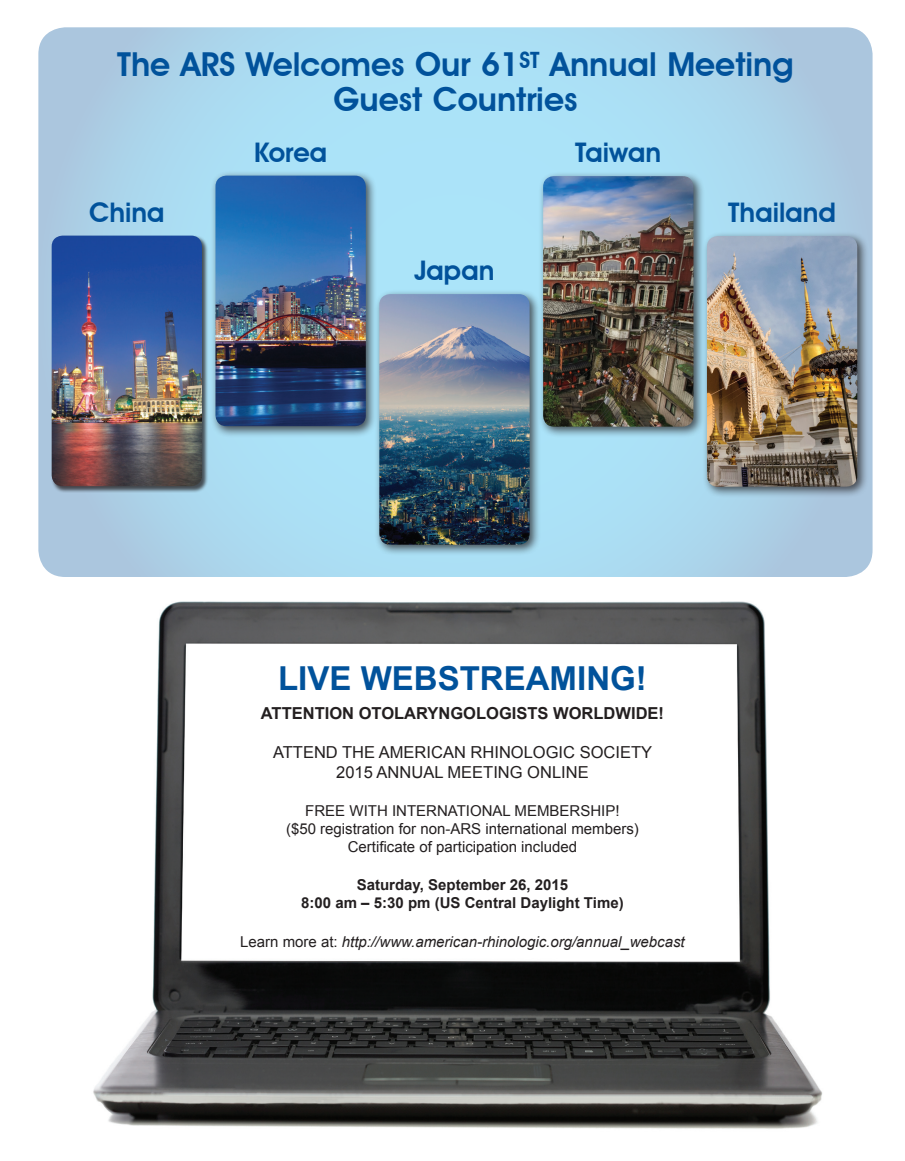
<style>
.page{position:relative;width:905px;height:1161px;background:#fff}
.page>*{position:absolute;margin:0;border:0;box-sizing:border-box;transform-origin:0 0}
.SIDEBAR{font:600 33px "Avant Garde IT Cby BT";color:#01529b}
.t1{font:700 33px "Arial";color:#01529b}
.SIDEBAR-2{font:600 27px "Avant Garde IT Cby BT";color:#01529b}
.t2{font:16.5px "Arial";color:#231f20}
.t3{font:700 16.5px "Arial";color:#231f20}
.t4{font:15px "Arial";color:#231f20}
.t5{font:700 15px "Arial";color:#231f20}
.t6{font:italic 15px "Arial";color:#231f20}
.s1{font-style:normal}
</style>
<div class="page">
<img style="left:93px;top:601px;width:730px;height:528px">
<svg style="left:38px;top:27px;width:834px;height:550px;background:#abd8ee"></svg>
<div style="left:51px;top:235px;width:158px;height:258px;background:#231f20;opacity:.75"></div>
<img style="left:52px;top:236px;width:150px;height:250px">
<div style="left:210px;top:171px;width:167px;height:267px;background:#231f20;opacity:.75"></div>
<img style="left:215px;top:176px;width:151px;height:250px">
<div style="left:374px;top:289px;width:167px;height:267px;background:#231f20;opacity:.75"></div>
<img style="left:379px;top:294px;width:150px;height:251px">
<div style="left:538px;top:171px;width:167px;height:267px;background:#231f20;opacity:.75"></div>
<img style="left:543px;top:176px;width:150px;height:251px">
<div style="left:702px;top:231px;width:166px;height:267px;background:#231f20;opacity:.75"></div>
<img style="left:707px;top:236px;width:150px;height:251px">
<p class="SIDEBAR" style="left:117px;top:44px;width:678px">The ARS Welcomes Our 61<sup>ST</sup> Annual Meeting</p>
<p class="SIDEBAR" style="left:333px;top:79px;width:245px">Guest Countries</p>
<p class="SIDEBAR-2" style="left:89px;top:196px;width:77px">China</p>
<p class="SIDEBAR-2" style="left:254px;top:136px;width:74px">Korea</p>
<p class="SIDEBAR-2" style="left:414px;top:254px;width:82px">Japan</p>
<p class="SIDEBAR-2" style="left:575px;top:136px;width:87px">Taiwan</p>
<p class="SIDEBAR-2" style="left:728px;top:196px;width:109px">Thailand</p>
<p class="t1" style="left:278px;top:656px;width:370px">LIVE WEBSTREAMING!</p>
<p class="t3" style="left:261px;top:702px;width:405px">ATTENTION OTOLARYNGOLOGISTS WORLDWIDE!</p>
<p class="t2" style="left:273px;top:742px;width:380px">ATTEND THE AMERICAN RHINOLOGIC SOCIETY</p>
<p class="t2" style="left:336px;top:762px;width:254px">2015 ANNUAL MEETING ONLINE</p>
<p class="t4" style="left:305px;top:801px;width:316px">FREE WITH INTERNATIONAL MEMBERSHIP!</p>
<p class="t4" style="left:286px;top:819px;width:354px">($50 registration for non-ARS international members)</p>
<p class="t4" style="left:348px;top:837px;width:231px">Certificate of participation included</p>
<p class="t5" style="left:356px;top:874px;width:213px">Saturday, September 26, 2015</p>
<p class="t5" style="left:301px;top:892px;width:324px">8:00 am – 5:30 pm (US Central Daylight Time)</p>
<p class="t6" style="left:240px;top:932px;width:446px"><span class="s1">Learn more at:</span> http://www.american-rhinologic.org/annual_webcast</p>
</div>
